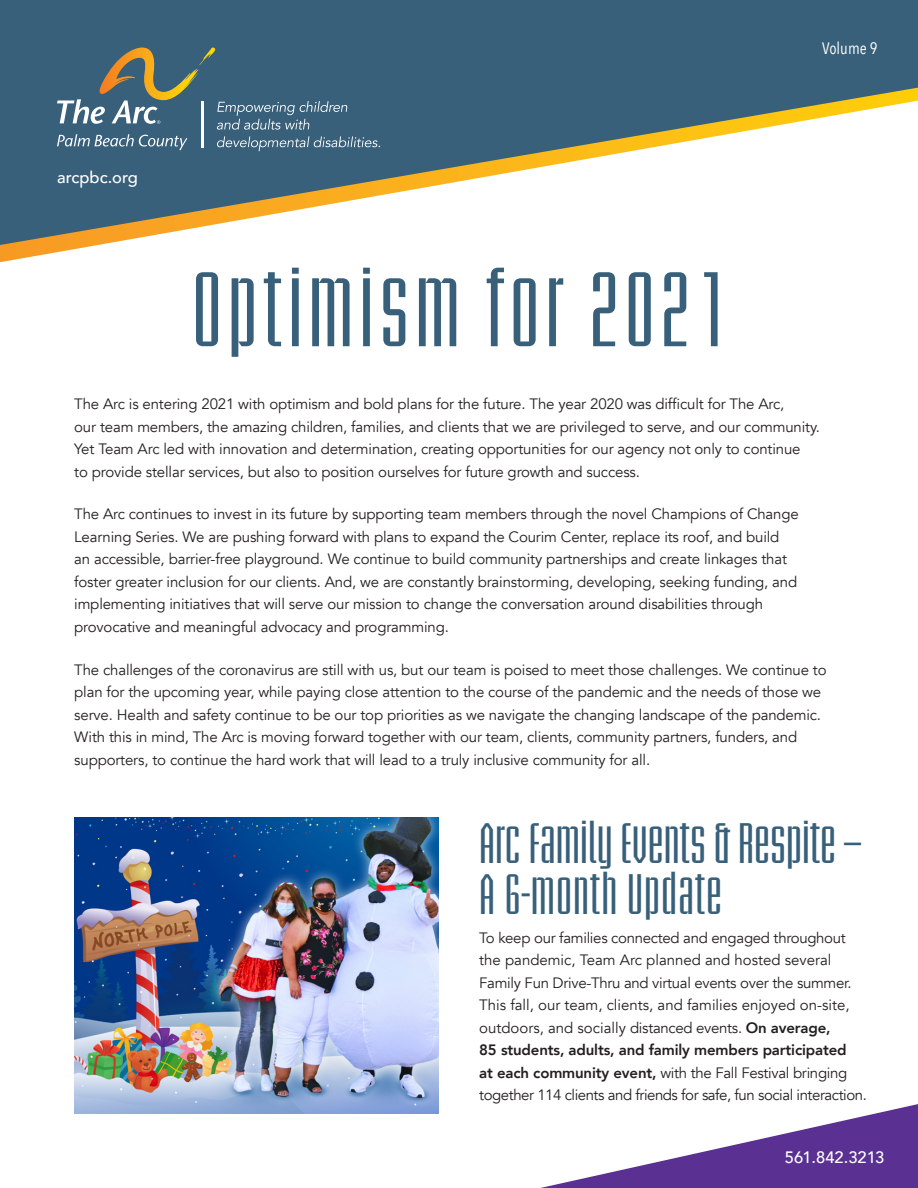
<style>
.page{position:relative;width:918px;height:1188px;background:#fff}
.page>*{position:absolute;margin:0;border:0;box-sizing:border-box;transform-origin:0 0}
.t1{font:600 condensed 89.1px "Briem Akademi Std";letter-spacing:.065em;color:#38607a}
.t2{font:600 condensed 48px/51px "Briem Akademi Std";color:#38607a}
.t3{font:500 16.5px "Avenir";color:#fff}
.t4{font:16.5px "Avenir Next Condensed";color:#fff}
.t5{font:15px/22.5px "Avenir";letter-spacing:-.01em;color:#231f20}
.s1{font-weight:800}
</style>
<div class="page">
<svg style="left:0;top:0;width:918px;height:245px;fill:#38607a"></svg>
<img style="left:98px;top:48px;width:121px;height:52px">
<svg style="left:57px;top:99px;width:103px;height:25px"></svg>
<svg style="left:57px;top:134px;width:130px;height:16px;background:#5f7f94"></svg>
<svg style="left:217px;top:136px;width:163px;height:15px;background:#58798f"></svg>
<svg style="left:217px;top:101px;width:130px;height:29px;background:#53758c"></svg>
<hr style="left:201px;top:101px;width:3px;height:47px;background:#fff">
<img style="left:74px;top:818px;width:365px;height:296px">
<svg style="left:541px;top:1104px;width:377px;height:84px"></svg>
<p class="t3" style="left:57px;top:163px;width:82px">arcpbc.org</p>
<p class="t1" style="left:192px;top:262px;width:535px">Optimism for 2021</p>
<p class="t4" style="left:822px;top:34px;width:57px">Volume 9</p>
<p class="t5" style="left:74px;top:393px;width:747px">The Arc is entering 2021 with optimism and bold plans for the future. The year 2020 was difficult for The Arc,<br>our team members, the amazing children, families, and clients that we are privileged to serve, and our community.<br>Yet Team Arc led with innovation and determination, creating opportunities for our agency not only to continue<br>to provide stellar services, but also to position ourselves for future growth and success.</p>
<p class="t5" style="left:74px;top:503px;width:726px">The Arc continues to invest in its future by supporting team members through the novel Champions of Change Learning Series. We are pushing forward with plans to expand the Courim Center, replace its roof, and build an accessible, barrier-free playground. We continue to build community partnerships and create linkages that foster greater inclusion for our clients. And, we are constantly brainstorming, developing, seeking funding, and implementing initiatives that will serve our mission to change the conversation around disabilities through provocative and meaningful advocacy and programming.</p>
<p class="t5" style="left:74px;top:658px;width:754px">The challenges of the coronavirus are still with us, but our team is poised to meet those challenges. We continue to plan for the upcoming year, while paying close attention to the course of the pandemic and the needs of those we serve. Health and safety continue to be our top priorities as we navigate the changing landscape of the pandemic.<br>With this in mind, The Arc is moving forward together with our team, clients, community partners, funders, and supporters, to continue the hard work that will lead to a truly inclusive community for all.</p>
<p class="t2" style="left:479px;top:817px;width:383px">Arc Family Events &amp; Respite –<br>A 6-month Update</p>
<p class="t5" style="left:479px;top:927px;width:389px">To keep our families connected and engaged throughout the pandemic, Team Arc planned and hosted several Family Fun Drive-Thru and virtual events over the summer.<br>This fall, our team, clients, and families enjoyed on-site, outdoors, and socially distanced events. <span class="s1">On average,<br>85 students, adults, and family members participated<br>at each community event,</span> with the Fall Festival bringing together 114 clients and friends for safe, fun social interaction.</p>
<p class="t3" style="left:785px;top:1143px;width:101px">561.842.3213</p>
</div>
